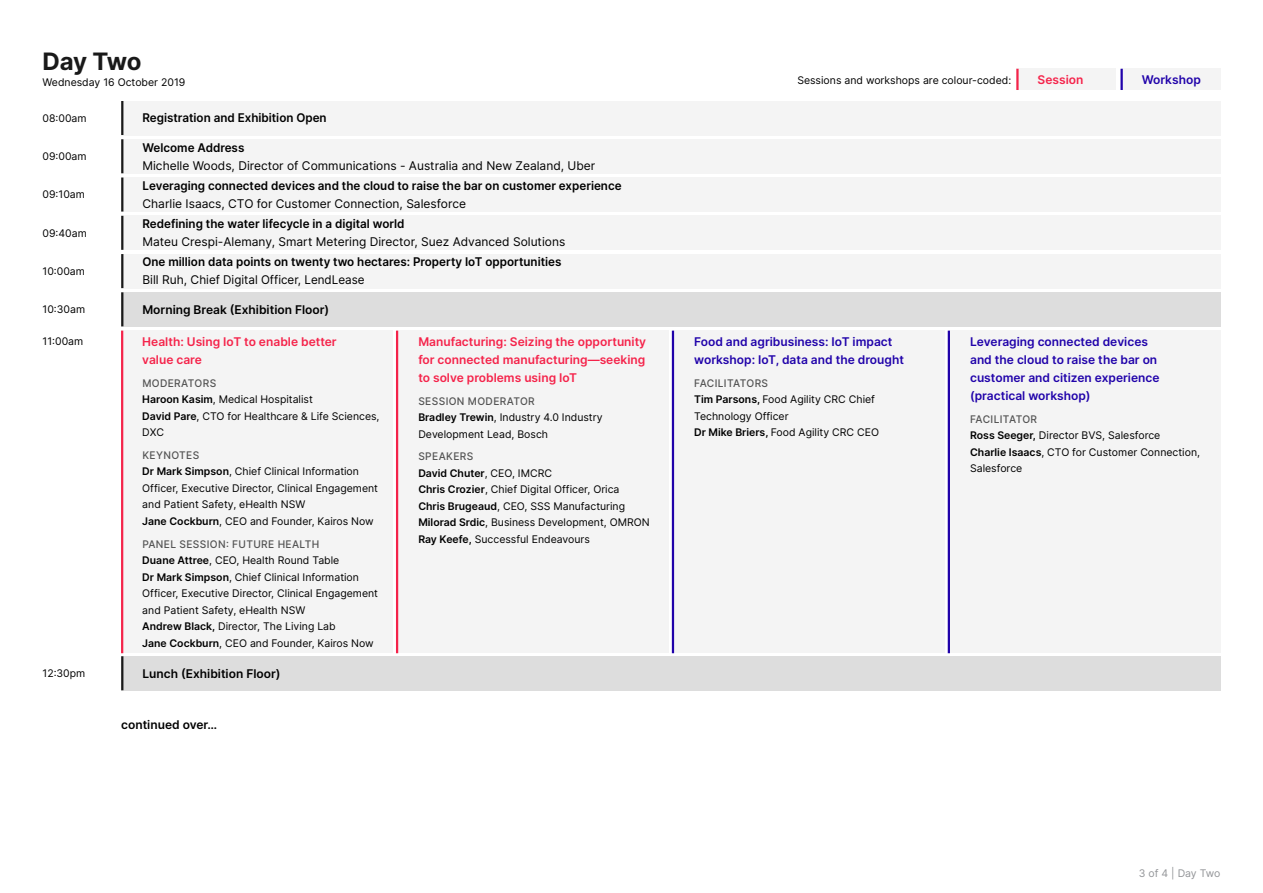
<style>
.page{position:relative;width:1263px;height:893px;background:#fff}
.page>*{position:absolute;margin:0;border:0;box-sizing:border-box;transform-origin:0 0}
.t1{font:700 24px "Inter";letter-spacing:-.02em;color:#191919}
.t2{font:600 12px "Inter";color:#000}
.t3{font:12px "Inter";color:#000}
.t4{font:600 12px/18px "Inter";color:#2002aa}
.t5{font:600 12px/18px "Inter";color:#f4234a}
.t6{font:10.5px/16.5px "Inter";color:#000}
.t7{font:10.5px "Inter";letter-spacing:-.02em;color:#939598}
.s1{font-weight:500;color:#535353}
.s2{font-weight:600}
</style>
<div class="page">
<div style="left:121px;top:101px;width:1099px;height:34px;background:#f4f4f4"></div>
<div style="left:121px;top:139px;width:1099px;height:34px;background:#f4f4f4"></div>
<div style="left:121px;top:178px;width:1099px;height:34px;background:#f4f4f4"></div>
<div style="left:121px;top:216px;width:1099px;height:34px;background:#f4f4f4"></div>
<div style="left:121px;top:254px;width:1099px;height:34px;background:#f4f4f4"></div>
<div style="left:121px;top:292px;width:1099px;height:34px;background:#ddd"></div>
<div style="left:121px;top:656px;width:1099px;height:34px;background:#ddd"></div>
<div style="left:121px;top:331px;width:272px;height:322px;background:#f4f4f4"></div>
<div style="left:397px;top:331px;width:272px;height:322px;background:#f4f4f4"></div>
<div style="left:673px;top:331px;width:271px;height:322px;background:#f4f4f4"></div>
<div style="left:949px;top:331px;width:271px;height:322px;background:#f4f4f4"></div>
<hr style="left:121px;top:331px;width:2px;height:322px;background:#f4234a">
<hr style="left:396px;top:331px;width:2px;height:322px;background:#f4234a">
<hr style="left:672px;top:331px;width:2px;height:322px;background:#2002aa">
<hr style="left:948px;top:331px;width:2px;height:322px;background:#2002aa">
<div style="left:1016px;top:69px;width:100px;height:21px;background:#f4f4f4"></div>
<div style="left:1120px;top:69px;width:100px;height:21px;background:#f4f4f4"></div>
<hr style="left:1120px;top:69px;width:3px;height:21px;background:#2002aa">
<hr style="left:1016px;top:69px;width:2px;height:21px;background:#f4234a">
<hr style="left:121px;top:101px;width:2px;height:34px;background:#191919">
<hr style="left:121px;top:139px;width:2px;height:34px;background:#191919">
<hr style="left:121px;top:178px;width:2px;height:34px;background:#191919">
<hr style="left:121px;top:216px;width:2px;height:34px;background:#191919">
<hr style="left:121px;top:254px;width:2px;height:34px;background:#191919">
<hr style="left:121px;top:292px;width:2px;height:34px;background:#191919">
<hr style="left:121px;top:656px;width:2px;height:34px;background:#191919">
<h1 class="t1" style="left:43px;top:44px;width:100px">Day Two</h1>
<p class="t6" style="left:43px;top:74px;width:144px">Wednesday 16 October 2019</p>
<p class="t6" style="left:43px;top:109px;width:46px">08:00am</p>
<p class="t6" style="left:43px;top:148px;width:46px">09:00am</p>
<p class="t6" style="left:43px;top:186px;width:44px">09:10am</p>
<p class="t6" style="left:43px;top:224px;width:46px">09:40am</p>
<p class="t6" style="left:43px;top:262px;width:44px">10:00am</p>
<p class="t6" style="left:43px;top:301px;width:44px">10:30am</p>
<p class="t2" style="left:142px;top:109px;width:186px">Registration and Exhibition Open</p>
<p class="t2" style="left:142px;top:139px;width:103px">Welcome Address</p>
<p class="t3" style="left:142px;top:157px;width:454px">Michelle Woods, Director of Communications - Australia and New Zealand, Uber</p>
<p class="t2" style="left:142px;top:177px;width:481px">Leveraging connected devices and the cloud to raise the bar on customer experience</p>
<p class="t3" style="left:142px;top:195px;width:325px">Charlie Isaacs, CTO for Customer Connection, Salesforce</p>
<p class="t2" style="left:142px;top:215px;width:263px">Redefining the water lifecycle in a digital world</p>
<p class="t3" style="left:142px;top:233px;width:424px">Mateu Crespi-Alemany, Smart Metering Director, Suez Advanced Solutions</p>
<p class="t2" style="left:142px;top:253px;width:421px">One million data points on twenty two hectares: Property IoT opportunities</p>
<p class="t3" style="left:142px;top:271px;width:224px">Bill Ruh, Chief Digital Officer, LendLease</p>
<p class="t2" style="left:142px;top:301px;width:188px">Morning Break (Exhibition Floor)</p>
<p class="t6" style="left:43px;top:332px;width:42px">11:00am</p>
<p class="t6" style="left:43px;top:665px;width:44px">12:30pm</p>
<p class="t5" style="left:142px;top:332px;width:196px">Health: Using IoT to enable better value care</p>
<p class="t6" style="left:142px;top:374px;width:239px"><span class="s1">MODERATORS<br></span><span class="s2">Haroon Kasim</span>, Medical Hospitalist<br><span class="s2">David Pare</span>, CTO for Healthcare &amp; Life Sciences,<br>DXC</p>
<p class="t6" style="left:142px;top:446px;width:237px"><span class="s1">KEYNOTES<br></span><span class="s2">Dr Mark Simpson</span>, Chief Clinical Information Officer, Executive Director, Clinical Engagement and Patient Safety, eHealth NSW<br><span class="s2">Jane Cockburn</span>, CEO and Founder, Kairos Now</p>
<p class="t6" style="left:142px;top:535px;width:237px"><span class="s1">PANEL SESSION: FUTURE HEALTH<br></span><span class="s2">Duane Attree</span>, CEO, Health Round Table<br><span class="s2">Dr Mark Simpson</span>, Chief Clinical Information Officer, Executive Director, Clinical Engagement and Patient Safety, eHealth NSW<br><span class="s2">Andrew Black,</span> Director, The Living Lab<br><span class="s2">Jane Cockburn</span>, CEO and Founder, Kairos Now</p>
<p class="t2" style="left:142px;top:664px;width:140px">Lunch (Exhibition Floor)</p>
<p class="t2" style="left:121px;top:716px;width:98px">continued over…</p>
<p class="t5" style="left:418px;top:332px;width:229px;text-align:justify">Manufacturing: Seizing the opportunity for connected manufacturing—seeking to solve problems using IoT</p>
<p class="t6" style="left:418px;top:392px;width:186px"><span class="s1">SESSION MODERATOR<br></span><span class="s2">Bradley Trewin</span>, Industry 4.0 Industry<br>Development Lead, Bosch</p>
<p class="t6" style="left:418px;top:448px;width:233px"><span class="s1">SPEAKERS<br></span><span class="s2">David Chuter</span>, CEO, IMCRC<br><span class="s2">Chris Crozier</span>, Chief Digital Officer, Orica<br><span class="s2">Chris Brugeaud</span>, CEO, SSS Manufacturing <span class="s2">Milorad Srdic</span>, Business Development, OMRON <span class="s2">Ray Keefe,</span> Successful Endeavours</p>
<p class="t6" style="left:797px;top:72px;width:215px">Sessions and workshops are colour-coded:</p>
<p class="t5" style="left:1037px;top:70px;width:47px">Session</p>
<p class="t4" style="left:1142px;top:70px;width:61px">Workshop</p>
<p class="t4" style="left:694px;top:332px;width:211px">Food and agribusiness: IoT impact workshop: IoT, data and the drought</p>
<p class="t6" style="left:694px;top:374px;width:186px"><span class="s1">FACILITATORS<br></span><span class="s2">Tim Parsons,</span> Food Agility CRC Chief<br>Technology Officer<br><span class="s2">Dr Mike Briers,</span> Food Agility CRC CEO</p>
<p class="t4" style="left:970px;top:332px;width:191px">Leveraging connected devices and the cloud to raise the bar on customer and citizen experience (practical workshop)</p>
<p class="t6" style="left:970px;top:410px;width:232px"><span class="s1">FACILITATOR<br></span><span class="s2">Ross Seeger,</span> Director BVS, Salesforce<br><span class="s2">Charlie Isaacs</span>, CTO for Customer Connection,<br>Salesforce</p>
<p class="t7" style="left:1139px;top:865px;width:83px">3 of 4 | Day Two</p>
</div>
